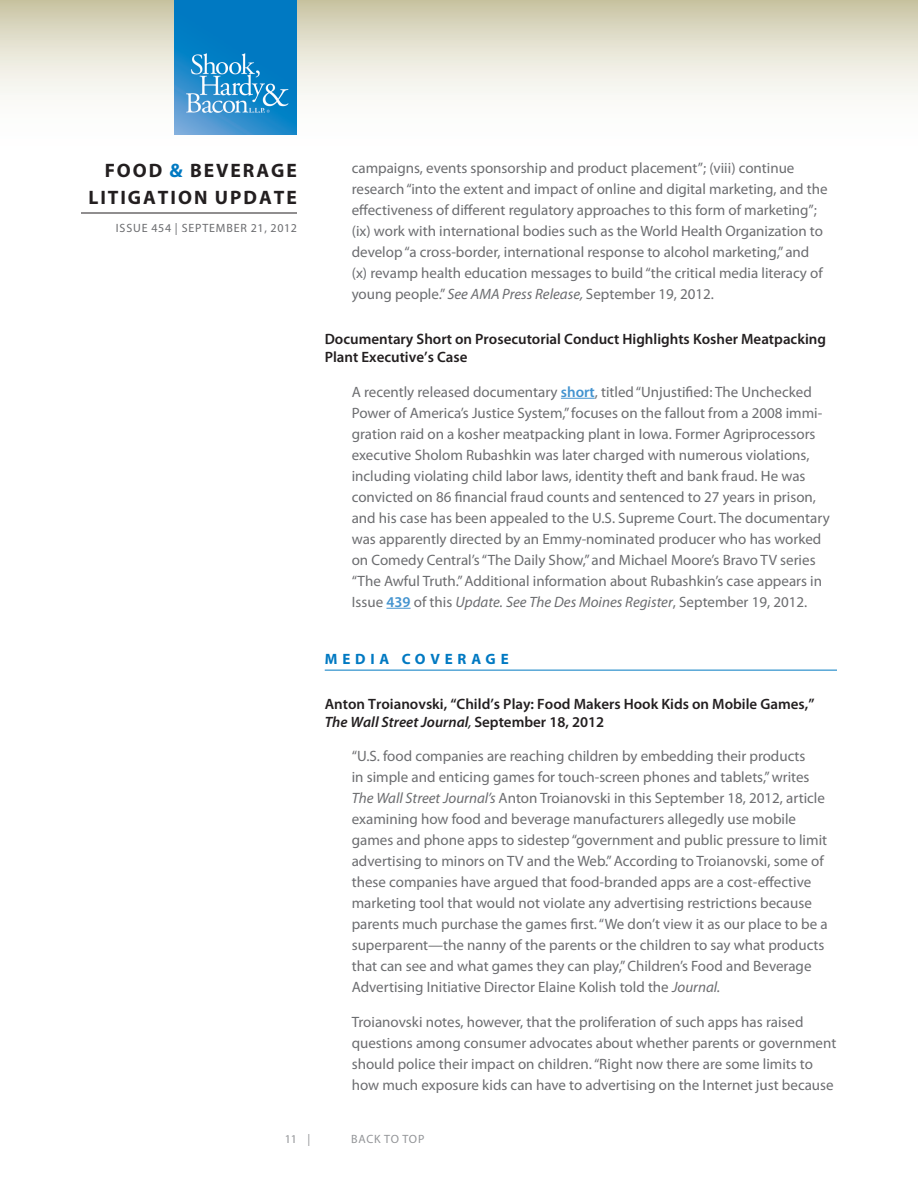
<style>
.page{position:relative;width:918px;height:1188px;background:#fff}
.page>*{position:absolute;margin:0;border:0;box-sizing:border-box;transform-origin:0 0}
.t1{font:700 19.5px/27px "Myriad Pro";letter-spacing:.1em;color:#231f20;text-align:right}
.Body{font:15px/21px "Myriad Pro";color:#6c6d70}
.Subhead{font:600 15px/18px "Myriad Pro";color:#231f20}
.Head{font:700 15px "Myriad Pro";letter-spacing:.32em;color:#0079c2}
.t2{font:12px "Myriad Pro";letter-spacing:.07em;color:#6c6d70}
.t3{font:12px "Myriad Pro";letter-spacing:.055em;color:#939598}
.s1{color:#0079c2}
.s2{font-style:italic}
.s3{font-weight:600;color:#4393cf}
.s4{font-weight:400;font-style:italic}
</style>
<div class="page">
<svg style="left:0;top:0;width:918px;height:135px"></svg>
<hr style="left:81px;top:213px;width:216px;height:1px;background:#231f20">
<img style="left:175px;top:0;width:122px;height:135px">
<hr style="left:561px;top:398px;width:34px;height:1px;background:#4393cf">
<svg style="left:386px;top:608px;width:25px;height:1px"></svg>
<hr style="left:325px;top:670px;width:512px;height:1px;background:#0079c2">
<h1 class="t1" style="left:88px;top:156px;width:210px">FOOD <span class="s1">&amp;</span> BEVERAGE<br>LITIGATION UPDATE</h1>
<p class="t2" style="left:116px;top:221px;width:183px">ISSUE 454 | SEPTEMBER 21, 2012</p>
<p class="Body" style="left:352px;top:157px;width:477px">campaigns, events sponsorship and product placement”; (viii) continue research “into the extent and impact of online and digital marketing, and the effectiveness of different regulatory approaches to this form of marketing”; (ix) work with international bodies such as the World Health Organization to develop “a cross-border, international response to alcohol marketing,” and (x) revamp health education messages to build “the critical media literacy of young people.” <span class="s2">See AMA Press Release,</span> September 19, 2012.</p>
<p class="Subhead" style="left:325px;top:330px;width:503px">Documentary Short on Prosecutorial Conduct Highlights Kosher Meatpacking<br>Plant Executive’s Case</p>
<p class="Body" style="left:352px;top:381px;width:480px">A recently released documentary <span class="s3">short</span>, titled “Unjustified: The Unchecked Power of America’s Justice System,” focuses on the fallout from a 2008 immi&shy;gration raid on a kosher meatpacking plant in Iowa. Former Agriprocessors executive Sholom Rubashkin was later charged with numerous violations, including violating child labor laws, identity theft and bank fraud. He was convicted on 86 financial fraud counts and sentenced to 27 years in prison, and his case has been appealed to the U.S. Supreme Court. The documentary was apparently directed by an Emmy-nominated producer who has worked on Comedy Central’s “The Daily Show,” and Michael Moore’s Bravo TV series “The Awful Truth.” Additional information about Rubashkin’s case appears in Issue <span class="s3">439</span> of this <span class="s2">Update. See The Des Moines Register</span>, September 19, 2012.</p>
<p class="Head" style="left:325px;top:649px;width:185px">MEDIA COVERAGE</p>
<p class="Subhead" style="left:325px;top:694px;width:491px">Anton Troianovski, “Child’s Play: Food Makers Hook Kids on Mobile Games,”<br><span class="s2">The Wall Street Journal</span><span class="s4">,</span> September 18, 2012</p>
<p class="Body" style="left:352px;top:745px;width:477px">“U.S. food companies are reaching children by embedding their products<br>in simple and enticing games for touch-screen phones and tablets,” writes <span class="s2">The Wall Street Journal’s</span> Anton Troianovski in this September 18, 2012, article examining how food and beverage manufacturers allegedly use mobile games and phone apps to sidestep “government and public pressure to limit advertising to minors on TV and the Web.” According to Troianovski, some of these companies have argued that food-branded apps are a cost-effective marketing tool that would not violate any advertising restrictions because parents much purchase the games first. “We don’t view it as our place to be a superparent—the nanny of the parents or the children to say what products that can see and what games they can play,” Children’s Food and Beverage Advertising Initiative Director Elaine Kolish told the <span class="s2">Journal.</span></p>
<p class="Body" style="left:352px;top:1011px;width:486px">Troianovski notes, however, that the proliferation of such apps has raised questions among consumer advocates about whether parents or government should police their impact on children. “Right now there are some limits to how much exposure kids can have to advertising on the Internet just because</p>
<p class="t3" style="left:285px;top:1132px;width:27px">11 |</p>
<p class="t3" style="left:351px;top:1132px;width:75px">BACK TO TOP</p>
</div>
